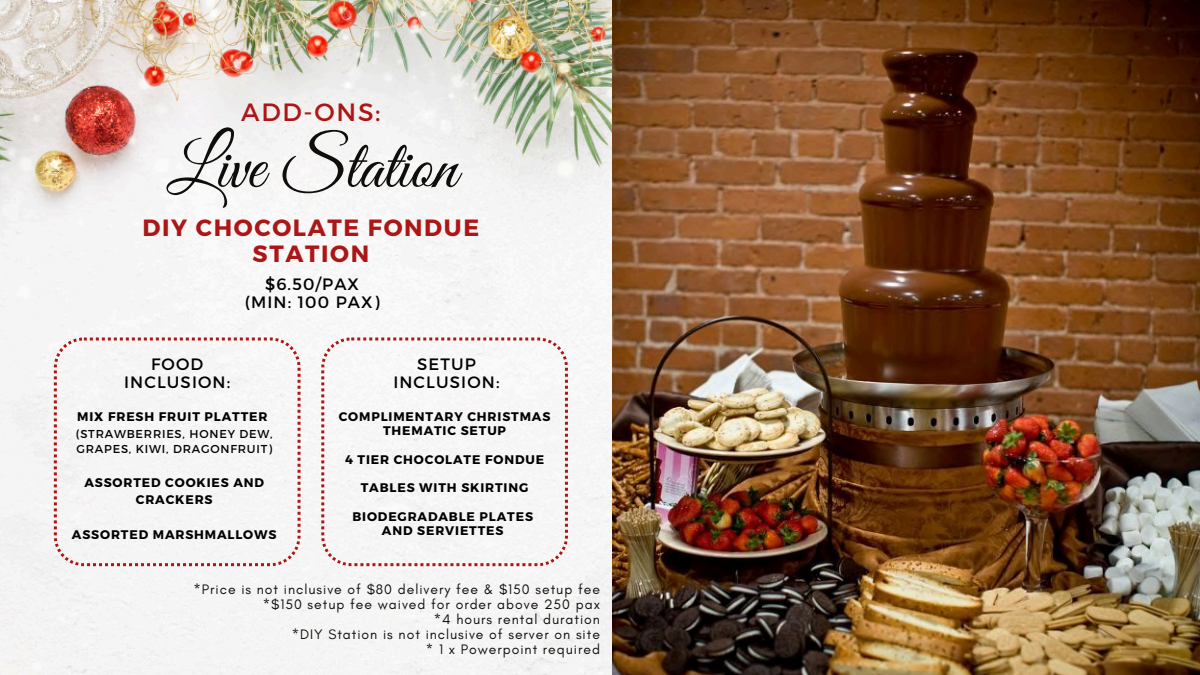
<style>
.page{position:relative;width:1200px;height:675px;background:#fff}
.page>*{position:absolute;margin:0;border:0;box-sizing:border-box;transform-origin:0 0}
.t1{font:70px "Great Vibes";color:#100e0b}
.t2{font:25px "Montserrat";letter-spacing:.07em;color:#ac1616}
.t3{font:700 23.5px/25.8px "Montserrat";letter-spacing:.07em;color:#ac1616;text-align:center}
.t4{font:16.5px/18px "Montserrat";letter-spacing:.07em;color:#000;text-align:center}
.t5{font:14px/15px "Glacial Indifference";letter-spacing:.07em;color:#100e0b;text-align:right}
.t6{font:700 12.5px/14.2px "Montserrat";letter-spacing:.07em;color:#000;text-align:center}
.t7{font:11.5px/15.8px "Montserrat";letter-spacing:.07em;color:#000}
</style>
<div class="page">
<img style="left:0;top:0;width:613px;height:675px">
<img style="left:613px;top:0;width:587px;height:675px">
<div style="left:54px;top:338px;width:247px;height:228px;background:#f5f5f5"></div>
<div style="left:321px;top:338px;width:247px;height:228px;background:#f6f5f5"></div>
<h2 class="t2" style="left:241px;top:96px;width:141px">ADD-ONS:</h2>
<h1 class="t1" style="left:167px;top:127px;width:292px">Live Station</h1>
<h4 class="t3" style="left:143px;top:214px;width:338px">DIY CHOCOLATE FONDUE<br>STATION</h4>
<h4 class="t4" style="left:245px;top:274px;width:136px">$6.50/PAX (MIN: 100 PAX)</h4>
<h4 class="t4" style="left:124px;top:354px;width:108px">FOOD<br>INCLUSION:</h4>
<p class="t6" style="left:77px;top:409px;width:192px">MIX FRESH FRUIT PLATTER</p>
<p class="t7" style="left:76px;top:425px;width:198px">(STRAWBERRIES, HONEY DEW,<br>GRAPES, KIWI, DRAGONFRUIT)</p>
<h6 class="t6" style="left:84px;top:473px;width:181px;line-height:17.2px">ASSORTED COOKIES AND<br>CRACKERS</h6>
<h6 class="t6" style="left:72px;top:527px;width:206px">ASSORTED MARSHMALLOWS</h6>
<h5 class="t4" style="left:393px;top:354px;width:108px">SETUP<br>INCLUSION:</h5>
<h6 class="t6" style="left:339px;top:409px;width:213px">COMPLIMENTARY CHRISTMAS<br>THEMATIC SETUP</h6>
<h6 class="t6" style="left:345px;top:451px;width:201px">4 TIER CHOCOLATE FONDUE</h6>
<h6 class="t6" style="left:361px;top:480px;width:169px">TABLES WITH SKIRTING</h6>
<h6 class="t6" style="left:352px;top:508px;width:182px">BIODEGRADABLE PLATES<br>AND SERVIETTES</h6>
<p class="t5" style="left:194px;top:581px;width:408px">*Price is not inclusive of $80 delivery fee &amp; $150 setup fee *$150 setup fee waived for order above 250 pax<br>*4 hours rental duration<br>*DIY Station is not inclusive of server on site<br>* 1 x Powerpoint required</p>
</div>
